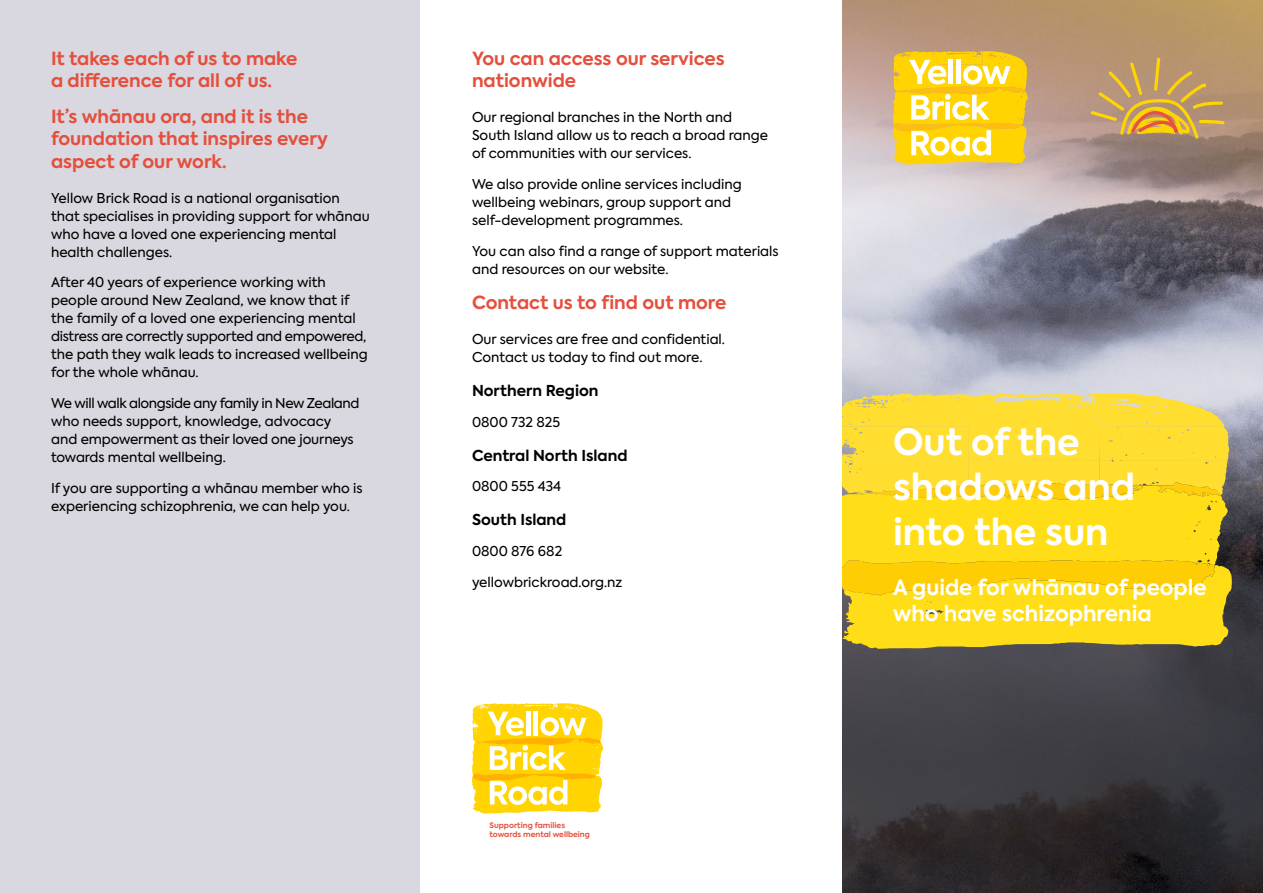
<style>
.page{position:relative;width:1263px;height:893px;background:#fff}
.page>*{position:absolute;margin:0;border:0;box-sizing:border-box;transform-origin:0 0}
.t1{font:700 36px/45px "Axiforma";color:#fff}
.t2{font:700 21px/25.2px "Axiforma";color:#fff}
.t3{font:700 18px/22.5px "Axiforma";color:#e54f3d}
.t4{font:700 15px "Axiforma";color:#000}
.t5{font:13.5px/18px "Axiforma";color:#000}
.t6{font:700 7.5px/9.8px "Axiforma";color:#e7513e}
</style>
<div class="page">
<div style="left:0;top:0;width:419px;height:893px;background:#d9d7df"></div>
<img style="left:842px;top:0;width:421px;height:893px">
<svg style="left:842px;top:393px;width:390px;height:256px;background:#f7d623"></svg>
<svg style="left:1089px;top:57px;width:136px;height:82px;background:#c29c61"></svg>
<svg style="left:893px;top:51px;width:135px;height:113px"></svg>
<svg style="left:472px;top:703px;width:131px;height:110px"></svg>
<h3 class="t3" style="left:51px;top:47px;width:248px">It takes each of us to make a difference for all of us.</h3>
<h3 class="t3" style="left:51px;top:105px;width:279px">It’s whānau ora, and it is the foundation that inspires every aspect of our work.</h3>
<p class="t5" style="left:51px;top:189px;width:320px">Yellow Brick Road is a national organisation that specialises in providing support for whānau who have a loved one experiencing mental health challenges.</p>
<p class="t5" style="left:51px;top:274px;width:318px">After 40 years of experience working with people around New Zealand, we know that if the family of a loved one experiencing mental distress are correctly supported and empowered, the path they walk leads to increased wellbeing for the whole whānau.</p>
<p class="t5" style="left:51px;top:394px;width:310px">We will walk alongside any family in New Zealand who needs support, knowledge, advocacy and empowerment as their loved one journeys towards mental wellbeing.</p>
<p class="t5" style="left:51px;top:479px;width:313px">If you are supporting a whānau member who is experiencing schizophrenia, we can help you.</p>
<h3 class="t3" style="left:472px;top:47px;width:254px">You can access our services nationwide</h3>
<p class="t5" style="left:472px;top:109px;width:298px">Our regional branches in the North and<br>South Island allow us to reach a broad range of communities with our services.</p>
<p class="t5" style="left:472px;top:176px;width:271px">We also provide online services including wellbeing webinars, group support and self-development programmes.</p>
<p class="t5" style="left:472px;top:242px;width:308px">You can also find a range of support materials and resources on our website.</p>
<h3 class="t3" style="left:472px;top:292px;width:256px">Contact us to find out more</h3>
<p class="t5" style="left:472px;top:331px;width:255px">Our services are free and confidential.<br>Contact us today to find out more.</p>
<p class="t4" style="left:472px;top:380px;width:128px">Northern Region</p>
<p class="t5" style="left:472px;top:413px;width:90px">0800 732 825</p>
<p class="t4" style="left:472px;top:445px;width:157px">Central North Island</p>
<p class="t5" style="left:472px;top:478px;width:91px">0800 555 434</p>
<p class="t4" style="left:472px;top:509px;width:96px">South Island</p>
<p class="t5" style="left:472px;top:542px;width:92px">0800 876 682</p>
<p class="t5" style="left:472px;top:573px;width:152px">yellowbrickroad.org.nz</p>
<p class="t6" style="left:489px;top:820px;width:102px">Supporting families towards mental wellbeing</p>
<h1 class="t1" style="left:893px;top:420px;width:244px">Out of the shadows and into the sun</h1>
<h2 class="t2" style="left:893px;top:575px;width:315px">A guide for whānau of people who have schizophrenia</h2>
</div>
